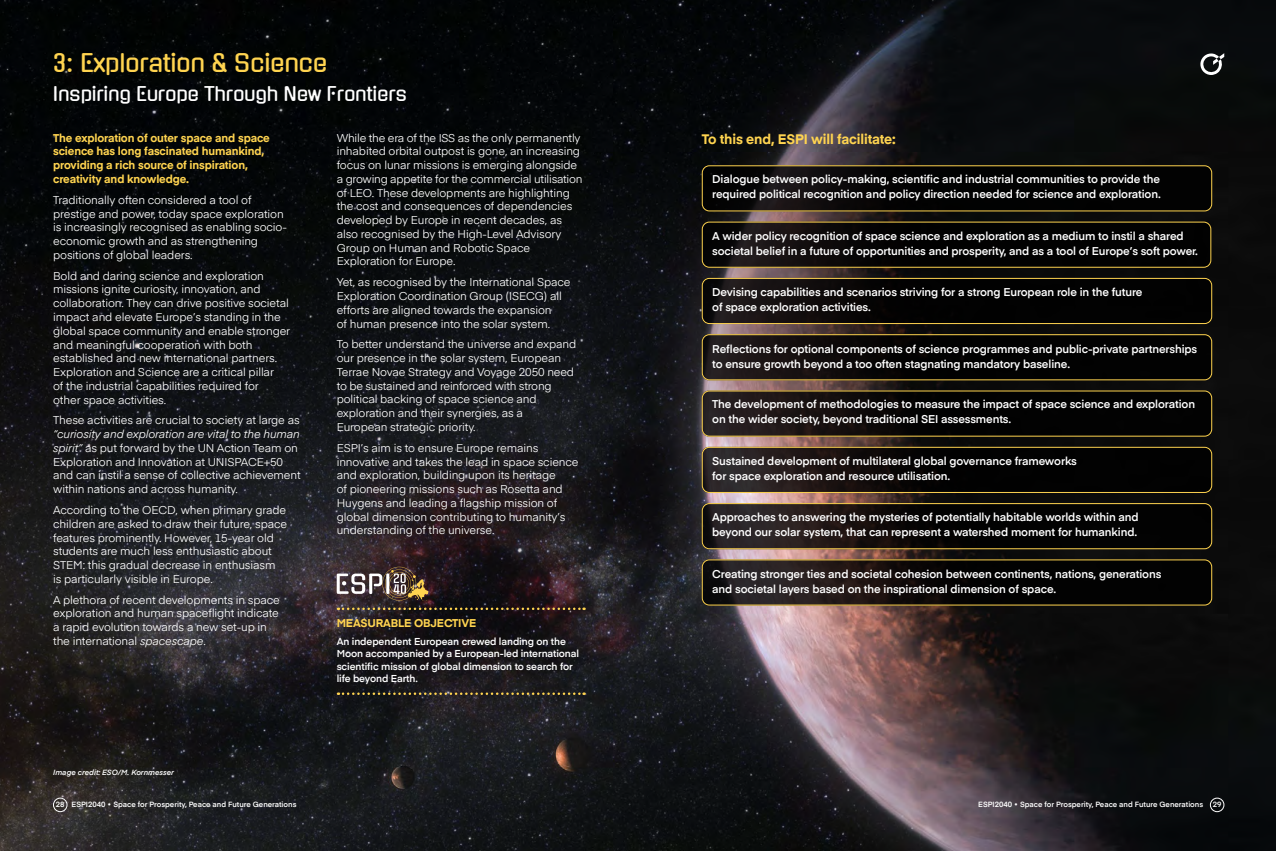
<style>
.page{position:relative;width:1276px;height:851px;background:#fff}
.page>*{position:absolute;margin:0;border:0;box-sizing:border-box;transform-origin:0 0}
.t1{font:23.75px "Gugi";letter-spacing:-.01em;color:#ffd450}
.t2{font:18.75px "Gugi";letter-spacing:-.01em;color:#fff}
.t3{font:700 13.75px "Eina 01";letter-spacing:-.01em;color:#ffd450}
.t4{font:11.25px/13.8px "Eina 01";letter-spacing:-.01em;color:#fff}
.t5{font:600 11.25px/15px "Eina 01";letter-spacing:-.01em;color:#fff}
.t6{font:700 11.25px/13.8px "Eina 01";letter-spacing:-.01em;color:#ffd450}
.t7{font:600 10px/12.5px "Eina 01";letter-spacing:-.01em;color:#fff}
.t8{font:600 7.5px "Eina 01";color:#fff}
.t9{font:italic 600 7.5px "Eina 01";color:#fff}
.s1{font-style:italic}
</style>
<div class="page">
<img style="left:0;top:0;width:1276px;height:850px">
<svg style="left:338px;top:607px;width:246px;height:3px"></svg>
<svg style="left:337px;top:566px;width:91px;height:35px"></svg>
<svg style="left:338px;top:692px;width:246px;height:2px"></svg>
<svg style="left:1200px;top:53px;width:24px;height:22px"></svg>
<div style="left:53px;top:797px;width:14px;height:14px;border:1px solid #fff;border-radius:50%"></div>
<div style="left:1210px;top:797px;width:14px;height:14px;border:1px solid #fff;border-radius:50%"></div>
<div style="left:702px;top:165px;width:510px;height:46px;background:#000;border-radius:7px"></div>
<div style="left:702px;top:165px;width:510px;height:46px;border:1px solid #ffd450;border-radius:7px"></div>
<svg style="left:702px;top:221px;width:509px;height:47px;fill:#020202"></svg>
<div style="left:702px;top:221px;width:509px;height:47px;border:1px solid #ffd450;border-radius:7px"></div>
<svg style="left:702px;top:278px;width:510px;height:46px;fill:#020202"></svg>
<div style="left:702px;top:278px;width:510px;height:46px;border:1px solid #ffd450;border-radius:7px"></div>
<div style="left:702px;top:334px;width:510px;height:46px;background:linear-gradient(to right,#191314,#000);border-radius:7px"></div>
<div style="left:702px;top:334px;width:510px;height:46px;border:1px solid #ffd450;border-radius:7px"></div>
<div style="left:702px;top:390px;width:510px;height:46px;background:linear-gradient(to right,#201818,#000);border-radius:7px"></div>
<div style="left:702px;top:390px;width:510px;height:46px;border:1px solid #ffd450;border-radius:7px"></div>
<svg style="left:702px;top:447px;width:510px;height:46px;fill:#020202"></svg>
<div style="left:702px;top:447px;width:510px;height:46px;border:1px solid #ffd450;border-radius:7px"></div>
<svg style="left:702px;top:503px;width:510px;height:46px;fill:#030303"></svg>
<div style="left:702px;top:503px;width:510px;height:46px;border:1px solid #ffd450;border-radius:7px"></div>
<svg style="left:702px;top:559px;width:510px;height:46px;fill:#040303"></svg>
<div style="left:702px;top:559px;width:510px;height:46px;border:1px solid #ffd450;border-radius:7px"></div>
<p class="t1" style="left:53px;top:52px;width:276px">3: Exploration &amp; Science</p>
<p class="t2" style="left:53px;top:84px;width:356px">Inspiring Europe Through New Frontiers</p>
<p class="t6" style="left:53px;top:130px;width:218px">The exploration of outer space and space science has long fascinated humankind, providing a rich source of inspiration, creativity and knowledge.</p>
<p class="t4" style="left:53px;top:192px;width:235px">Traditionally often considered a tool of prestige and power, today space exploration is increasingly recognised as enabling socio&shy;economic growth and as strengthening positions of global leaders.</p>
<p class="t4" style="left:53px;top:268px;width:239px">Bold and daring science and exploration missions ignite curiosity, innovation, and collaboration. They can drive positive societal impact and elevate Europe’s standing in the global space community and enable stronger and meaningful cooperation with both established and new international partners.<br>Exploration and Science are a critical pillar<br>of the industrial capabilities required for<br>other space activities.</p>
<p class="t4" style="left:53px;top:412px;width:249px">These activities are crucial to society at large as <span class="s1">“curiosity and exploration are vital to the human spirit”</span> as put forward by the UN Action Team on Exploration and Innovation at UNISPACE+50 and can instil a sense of collective achievement within nations and across humanity.</p>
<p class="t4" style="left:53px;top:502px;width:235px">According to the OECD, when primary grade children are asked to draw their future, space features prominently. However, 15-year old students are much less enthusiastic about STEM: this gradual decrease in enthusiasm<br>is particularly visible in Europe.</p>
<p class="t4" style="left:53px;top:592px;width:228px">A plethora of recent developments in space exploration and human spaceflight indicate a rapid evolution towards a new set-up in the international <span class="s1">spacescape</span>.</p>
<p class="t9" style="left:53px;top:766px;width:122px">Image credit: ESO/M. Kornmesser</p>
<p class="t4" style="left:337px;top:130px;width:247px">While the era of the ISS as the only permanently inhabited orbital outpost is gone, an increasing focus on lunar missions is emerging alongside a growing appetite for the commercial utilisation of LEO. These developments are highlighting the cost and consequences of dependencies developed by Europe in recent decades, as also recognised by the High-Level Advisory Group on Human and Robotic Space Exploration for Europe.</p>
<p class="t4" style="left:337px;top:274px;width:235px">Yet, as recognised by the International Space Exploration Coordination Group (ISECG) all efforts are aligned towards the expansion<br>of human presence into the solar system.</p>
<p class="t4" style="left:337px;top:336px;width:241px">To better understand the universe and expand our presence in the solar system, European Terrae Novae Strategy and Voyage 2050 need to be sustained and reinforced with strong political backing of space science and exploration and their synergies, as a European strategic priority.</p>
<p class="t4" style="left:337px;top:440px;width:243px">ESPI’s aim is to ensure Europe remains innovative and takes the lead in space science and exploration, building upon its heritage<br>of pioneering missions such as Rosetta and Huygens and leading a flagship mission of global dimension contributing to humanity’s understanding of the universe.</p>
<p class="t6" style="left:337px;top:615px;width:141px">MEASURABLE OBJECTIVE</p>
<p class="t7" style="left:337px;top:634px;width:244px">An independent European crewed landing on the Moon accompanied by a European-led international scientific mission of global dimension to search for life beyond Earth.</p>
<p class="t3" style="left:702px;top:128px;width:195px">To this end, ESPI will facilitate:</p>
<p class="t5" style="left:712px;top:171px;width:450px">Dialogue between policy-making, scientific and industrial communities to provide the required political recognition and policy direction needed for science and exploration.</p>
<p class="t5" style="left:712px;top:227px;width:487px">A wider policy recognition of space science and exploration as a medium to instil a shared societal belief in a future of opportunities and prosperity, and as a tool of Europe’s soft power.</p>
<p class="t5" style="left:712px;top:284px;width:432px">Devising capabilities and scenarios striving for a strong European role in the future of space exploration activities.</p>
<p class="t5" style="left:712px;top:340px;width:486px">Reflections for optional components of science programmes and public-private partnerships to ensure growth beyond a too often stagnating mandatory baseline.</p>
<p class="t5" style="left:712px;top:395px;width:484px">The development of methodologies to measure the impact of space science and exploration on the wider society, beyond traditional SEI assessments.</p>
<p class="t5" style="left:712px;top:453px;width:366px">Sustained development of multilateral global governance frameworks for space exploration and resource utilisation.</p>
<p class="t5" style="left:712px;top:509px;width:428px">Approaches to answering the mysteries of potentially habitable worlds within and beyond our solar system, that can represent a watershed moment for humankind.</p>
<p class="t5" style="left:712px;top:565px;width:451px">Creating stronger ties and societal cohesion between continents, nations, generations and societal layers based on the inspirational dimension of space.</p>
<p class="t8" style="left:56px;top:799px;width:10px">28</p>
<p class="t8" style="left:72px;top:799px;width:226px">ESPI2040 • Space for Prosperity, Peace and Future Generations</p>
<p class="t8" style="left:978px;top:799px;width:226px">ESPI2040 • Space for Prosperity, Peace and Future Generations</p>
<p class="t8" style="left:1212px;top:799px;width:10px">29</p>
</div>
